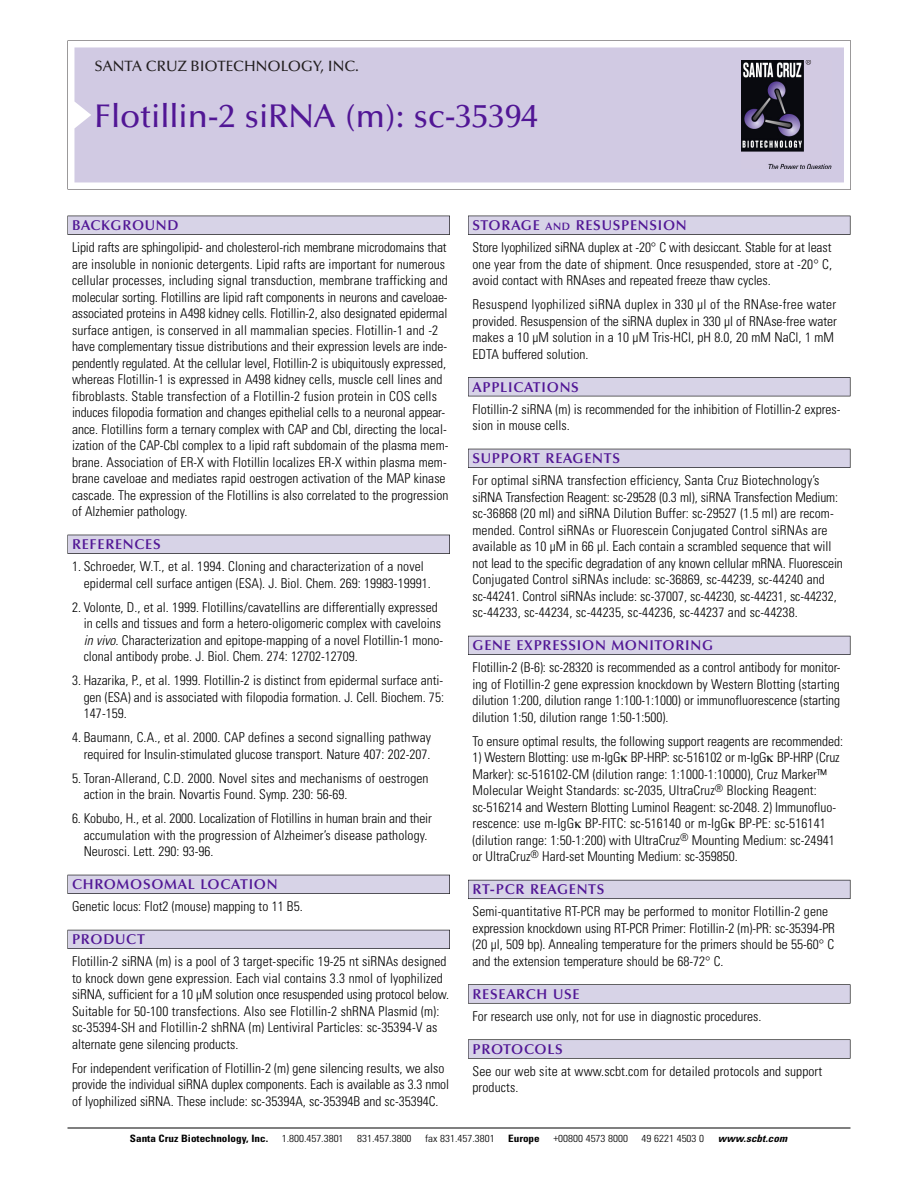
<style>
.page{position:relative;width:918px;height:1188px;background:#fff}
.page>*{position:absolute;margin:0;border:0;box-sizing:border-box;transform-origin:0 0}
.t1{font:500 33px "Optima";color:#511695}
.t2{font:500 15px "Optima";color:#231f20}
.t3{font:600 14.25px "Optima";letter-spacing:.05em;color:#511695}
.t4{font:300 condensed 13.5px/16.5px "Univers";color:#000}
.t5{font:300 condensed 10.2px "Univers";color:#000;scale:1.1 1}
.t6{font:700 condensed 10.2px "Univers";color:#000;scale:1.1 1}
.t7{font:italic 700 condensed 10.2px "Univers";letter-spacing:.005em;color:#000;scale:1.1 1}
.s1{font-style:italic}
.s2{font-size:10.65px}
</style>
<div class="page">
<svg style="left:68px;top:40px;width:783px;height:149px"></svg>
<div style="left:74px;top:47px;width:770px;height:135px;background:#d1cae3"></div>
<img style="left:741px;top:60px;width:90px;height:108px">
<div style="left:68px;top:216px;width:382px;height:19px;background:#525155"></div>
<div style="left:68px;top:216px;width:381px;height:18px;background:#d7d3e7"></div>
<div style="left:68px;top:535px;width:382px;height:19px;background:#515055"></div>
<div style="left:68px;top:535px;width:381px;height:18px;background:#d7d3e7"></div>
<div style="left:68px;top:875px;width:382px;height:19px;background:#525158"></div>
<div style="left:68px;top:875px;width:381px;height:18px;background:#d7d3e7"></div>
<div style="left:68px;top:930px;width:382px;height:19px;background:#54535a"></div>
<div style="left:68px;top:930px;width:381px;height:18px;background:#d7d3e7"></div>
<div style="left:468px;top:216px;width:382px;height:19px;background:#525155"></div>
<div style="left:468px;top:216px;width:382px;height:18px;background:#d7d3e7"></div>
<div style="left:468px;top:377px;width:382px;height:19px;background:#525155"></div>
<div style="left:468px;top:378px;width:382px;height:18px;background:#d7d3e7"></div>
<div style="left:468px;top:449px;width:382px;height:19px;background:#525158"></div>
<div style="left:468px;top:449px;width:382px;height:18px;background:#d7d3e7"></div>
<div style="left:468px;top:636px;width:382px;height:19px;background:#54535a"></div>
<div style="left:468px;top:636px;width:382px;height:18px;background:#d7d3e7"></div>
<div style="left:468px;top:880px;width:382px;height:19px;background:#5b5a62"></div>
<div style="left:468px;top:880px;width:382px;height:18px;background:#d7d3e7"></div>
<div style="left:468px;top:984px;width:382px;height:20px;background:#666667"></div>
<div style="left:468px;top:985px;width:382px;height:18px;background:#d7d3e7"></div>
<div style="left:468px;top:1039px;width:382px;height:20px;background:#666"></div>
<div style="left:468px;top:1040px;width:382px;height:18px;background:#d7d3e7"></div>
<hr style="left:68px;top:1128px;width:782px;height:1px;background:#000">
<p class="t2" style="left:94px;top:61px;width:266px">SANTA CRUZ BIOTECHNOLOGY, INC.</p>
<h1 class="t1" style="left:94px;top:103px;width:445px">Flotillin-2 siRNA (m): sc-35394</h1>
<p class="t3" style="left:72px;top:219px;width:108px">BACKGROUND</p>
<p class="t4" style="left:72px;top:240px;width:378px">Lipid rafts are sphingolipid- and cholesterol-rich membrane microdomains that are insoluble in nonionic detergents. Lipid rafts are important for numerous cellular processes, including signal transduction, membrane trafficking and molecular sorting. Flotillins are lipid raft components in neurons and caveloae&shy;associated proteins in A498 kidney cells. Flotillin-2, also designated epidermal surface antigen, is conserved in all mammalian species. Flotillin-1 and -2 have complementary tissue distributions and their expression levels are inde&shy;pendently regulated. At the cellular level, Flotillin-2 is ubiquitously expressed, whereas Flotillin-1 is expressed in A498 kidney cells, muscle cell lines and fibroblasts. Stable transfection of a Flotillin-2 fusion protein in COS cells induces filopodia formation and changes epithelial cells to a neuronal appear&shy;ance. Flotillins form a ternary complex with CAP and Cbl, directing the local&shy;ization of the CAP-Cbl complex to a lipid raft subdomain of the plasma mem&shy;brane. Association of ER-X with Flotillin localizes ER-X within plasma mem&shy;brane caveloae and mediates rapid oestrogen activation of the MAP kinase cascade. The expression of the Flotillins is also correlated to the progression of Alzhemier pathology.</p>
<p class="t3" style="left:72px;top:539px;width:90px">REFERENCES</p>
<p class="t4" style="left:84px;top:559px;width:348px;text-indent:-12px">1. Schroeder, W.T., et al. 1994. Cloning and characterization of a novel epidermal cell surface antigen (ESA). J. Biol. Chem. 269: 19983-19991.</p>
<p class="t4" style="left:84px;top:600px;width:361px;text-indent:-12px">2. Volonte, D., et al. 1999. Flotillins/cavatellins are differentially expressed in cells and tissues and form a hetero-oligomeric complex with caveloins <span class="s1">in vivo.</span> Characterization and epitope-mapping of a novel Flotillin-1 mono&shy;clonal antibody probe. J. Biol. Chem. 274: 12702-12709.</p>
<p class="t4" style="left:84px;top:673px;width:362px;text-align:justify;text-indent:-12px">3. Hazarika, P., et al. 1999. Flotillin-2 is distinct from epidermal surface anti&shy;gen (ESA) and is associated with filopodia formation. J. Cell. Biochem. 75:<br>147-159.</p>
<p class="t4" style="left:72px;top:730px;width:361px;text-align:right">4. Baumann, C.A., et al. 2000. CAP defines a second signalling pathway required for Insulin-stimulated glucose transport. Nature 407: 202-207.</p>
<p class="t4" style="left:84px;top:771px;width:346px;text-indent:-12px">5. Toran-Allerand, C.D. 2000. Novel sites and mechanisms of oestrogen action in the brain. Novartis Found. Symp. 230: 56-69.</p>
<p class="t4" style="left:84px;top:811px;width:350px;text-indent:-12px">6. Kobubo, H., et al. 2000. Localization of Flotillins in human brain and their accumulation with the progression of Alzheimer’s disease pathology.<br>Neurosci. Lett. 290: 93-96.</p>
<p class="t3" style="left:72px;top:879px;width:207px">CHROMOSOMAL LOCATION</p>
<p class="t4" style="left:72px;top:899px;width:232px">Genetic locus: Flot2 (mouse) mapping to 11 B5.</p>
<p class="t3" style="left:72px;top:934px;width:74px">PRODUCT</p>
<p class="t4" style="left:72px;top:954px;width:379px">Flotillin-2 siRNA (m) is a pool of 3 target-specific 19-25 nt siRNAs designed to knock down gene expression. Each vial contains 3.3 nmol of lyophilized siRNA, sufficient for a 10 µM solution once resuspended using protocol below.<br>Suitable for 50-100 transfections. Also see Flotillin-2 shRNA Plasmid (m): sc-35394-SH and Flotillin-2 shRNA (m) Lentiviral Particles: sc-35394-V as alternate gene silencing products.</p>
<p class="t4" style="left:72px;top:1061px;width:379px">For independent verification of Flotillin-2 (m) gene silencing results, we also provide the individual siRNA duplex components. Each is available as 3.3 nmol of lyophilized siRNA. These include: sc-35394A, sc-35394B and sc-35394C.</p>
<p class="t3" style="left:473px;top:219px;width:216px">STORAGE <span class="s2">AND</span> RESUSPENSION</p>
<p class="t4" style="left:473px;top:240px;width:361px;text-align:justify">Store lyophilized siRNA duplex at -20° C with desiccant. Stable for at least one year from the date of shipment. Once resuspended, store at -20° C, avoid contact with RNAses and repeated freeze thaw cycles.</p>
<p class="t4" style="left:473px;top:297px;width:366px">Resuspend lyophilized siRNA duplex in 330 µl of the RNAse-free water provided. Resuspension of the siRNA duplex in 330 µl of RNAse-free water makes a 10 µM solution in a 10 µM Tris-HCl, pH 8.0, 20 mM NaCl, 1 mM EDTA buffered solution.</p>
<p class="t3" style="left:473px;top:381px;width:108px">APPLICATIONS</p>
<p class="t4" style="left:473px;top:402px;width:369px">Flotillin-2 siRNA (m) is recommended for the inhibition of Flotillin-2 expres&shy;sion in mouse cells.</p>
<p class="t3" style="left:473px;top:453px;width:149px">SUPPORT REAGENTS</p>
<p class="t4" style="left:473px;top:473px;width:372px">For optimal siRNA transfection efficiency, Santa Cruz Biotechnology’s siRNA Transfection Reagent: sc-29528 (0.3 ml), siRNA Transfection Medium: sc-36868 (20 ml) and siRNA Dilution Buffer: sc-29527 (1.5 ml) are recom&shy;mended. Control siRNAs or Fluorescein Conjugated Control siRNAs are available as 10 µM in 66 µl. Each contain a scrambled sequence that will not lead to the specific degradation of any known cellular mRNA. Fluorescein Conjugated Control siRNAs include: sc-36869, sc-44239, sc-44240 and sc-44241. Control siRNAs include: sc-37007, sc-44230, sc-44231, sc-44232, sc-44233, sc-44234, sc-44235, sc-44236, sc-44237 and sc-44238.</p>
<p class="t3" style="left:473px;top:640px;width:242px">GENE EXPRESSION MONITORING</p>
<p class="t4" style="left:473px;top:660px;width:370px;text-align:justify">Flotillin-2 (B-6): sc-28320 is recommended as a control antibody for monitor&shy;ing of Flotillin-2 gene expression knockdown by Western Blotting (starting dilution 1:200, dilution range 1:100-1:1000) or immunofluorescence (starting dilution 1:50, dilution range 1:50-1:500).</p>
<p class="t4" style="left:473px;top:734px;width:372px">To ensure optimal results, the following support reagents are recommended:</p>
<p class="t4" style="left:473px;top:750px;width:369px">1) Western Blotting: use m-IgG BP-HRP: sc-516102 or m-IgG BP-HRP (Cruz Marker): sc-516102-CM (dilution range: 1:1000-1:10000), Cruz Marker™ Molecular Weight Standards: sc-2035, UltraCruz<sup>®</sup> Blocking Reagent: sc-516214 and Western Blotting Luminol Reagent: sc-2048. 2) Immunofluo&shy;rescence: use m-IgG BP-FITC: sc-516140 or m-IgG BP-PE: sc-516141 (dilution range: 1:50-1:200) with UltraCruz<sup>®</sup> Mounting Medium: sc-24941 or UltraCruz<sup>®</sup> Hard-set Mounting Medium: sc-359850.</p>
<p class="t3" style="left:473px;top:884px;width:134px">RT-PCR REAGENTS</p>
<p class="t4" style="left:473px;top:904px;width:364px">Semi-quantitative RT-PCR may be performed to monitor Flotillin-2 gene expression knockdown using RT-PCR Primer: Flotillin-2 (m)-PR: sc-35394-PR (20 µl, 509 bp). Annealing temperature for the primers should be 55-60° C and the extension temperature should be 68-72° C.</p>
<p class="t3" style="left:473px;top:988px;width:109px">RESEARCH USE</p>
<p class="t4" style="left:473px;top:1009px;width:290px">For research use only, not for use in diagnostic procedures.</p>
<p class="t3" style="left:473px;top:1043px;width:92px">PROTOCOLS</p>
<p class="t4" style="left:473px;top:1064px;width:351px">See our web site at www.scbt.com for detailed protocols and support products.</p>
<p class="t6" style="left:130px;top:1135px;width:127px">Santa Cruz Biotechnology, Inc.</p>
<p class="t5" style="left:282px;top:1135px;width:58px">1.800.457.3801</p>
<p class="t5" style="left:357px;top:1135px;width:51px">831.457.3800</p>
<p class="t5" style="left:425px;top:1135px;width:65px">fax 831.457.3801</p>
<p class="t6" style="left:508px;top:1135px;width:30px">Europe</p>
<p class="t5" style="left:553px;top:1135px;width:69px">+00800 4573 8000</p>
<p class="t5" style="left:642px;top:1135px;width:58px">49 6221 4503 0</p>
<p class="t7" style="left:718px;top:1135px;width:64px">www.scbt.com</p>
</div>
